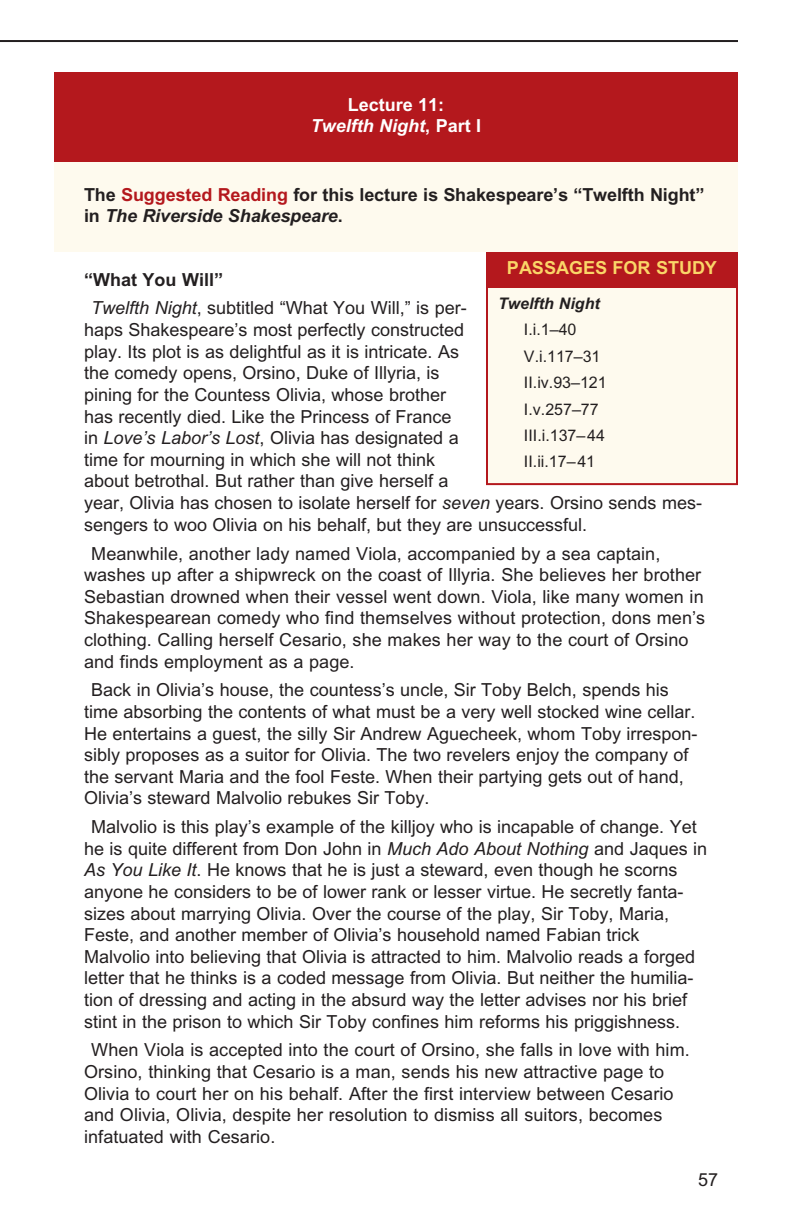
<style>
.page{position:relative;width:792px;height:1224px;background:#fff}
.page>*{position:absolute;margin:0;border:0;box-sizing:border-box;transform-origin:0 0}
.t1{font:18px/21.6px "RB Arial";color:#231f20}
.t2{font:18px "RB Arial Bold";letter-spacing:-.005em;color:#231f20}
.t3{font:18px "RB Arial Bold Italic";letter-spacing:-.005em;color:#231f20}
.t4{font:18px "RB Arial Bold Italic";color:#fff}
.t5{font:18px "RB Arial Bold";color:#fad668}
.t6{font:18px "RB Arial Bold";color:#fff}
.t7{font:16px/26.4px "RB Arial";color:#231f20}
.t8{font:16px "RB Arial Bold Italic";color:#231f20}
.s1{font-family:"RB Arial Bold"}
.s2{color:#b4181d}
.s3{font-family:"RB Arial Italic"}
</style>
<div class="page">
<div style="left:488px;top:254px;width:248px;height:229px;background:#fefaee"></div>
<div style="left:486px;top:252px;width:252px;height:233px;border:2px solid #b4181d"></div>
<div style="left:486px;top:252px;width:252px;height:36px;background:#b4181d"></div>
<div style="left:54px;top:72px;width:684px;height:90px;background:#b4181d"></div>
<div style="left:54px;top:162px;width:684px;height:90px;background:#fefaee"></div>
<hr style="left:0;top:40px;width:738px;height:2px;background:#231f20">
<p class="t6" style="left:348px;top:98px;width:98px">Lecture 11:</p>
<p class="t4" style="left:311px;top:120px;width:172px">Twelfth Night<span class="s1">, Part I</span></p>
<p class="t2" style="left:84px;top:188px;width:622px">The <span class="s2">Suggested Reading</span> for this lecture is Shakespeare’s “Twelfth Night”</p>
<p class="t3" style="left:84px;top:210px;width:260px"><span class="s1">in</span> The Riverside Shakespeare<span class="s1">.</span></p>
<p class="t5" style="left:507px;top:261px;width:212px">PASSAGES FOR STUDY</p>
<p class="t2" style="left:84px;top:273px;width:140px">“What You Will”</p>
<p class="t1" style="left:84px;top:299px;width:620px;text-indent:7px"><span class="s3">Twelfth Night</span>, subtitled “What You Will,” is per-<br>haps Shakespeare’s most perfectly constructed<br>play. Its plot is as delightful as it is intricate. As<br>the comedy opens, Orsino, Duke of Illyria, is<br>pining for the Countess Olivia, whose brother<br>has recently died. Like the Princess of France<br>in <span class="s3">Love’s Labor’s Lost</span>, Olivia has designated a<br>time for mourning in which she will not think<br>about betrothal. But rather than give herself a<br>year, Olivia has chosen to isolate herself for <span class="s3">seven</span> years. Orsino sends mes&shy;sengers to woo Olivia on his behalf, but they are unsuccessful.</p>
<p class="t1" style="left:84px;top:544px;width:623px;text-indent:7px">Meanwhile, another lady named Viola, accompanied by a sea captain, washes up after a shipwreck on the coast of Illyria. She believes her brother Sebastian drowned when their vessel went down. Viola, like many women in Shakespearean comedy who find themselves without protection, dons men’s clothing. Calling herself Cesario, she makes her way to the court of Orsino and finds employment as a page.</p>
<p class="t1" style="left:84px;top:681px;width:615px;text-indent:7px">Back in Olivia’s house, the countess’s uncle, Sir Toby Belch, spends his time absorbing the contents of what must be a very well stocked wine cellar.<br>He entertains a guest, the silly Sir Andrew Aguecheek, whom Toby irrespon&shy;sibly proposes as a suitor for Olivia. The two revelers enjoy the company of the servant Maria and the fool Feste. When their partying gets out of hand, Olivia’s steward Malvolio rebukes Sir Toby.</p>
<p class="t1" style="left:84px;top:818px;width:625px;text-indent:7px">Malvolio is this play’s example of the killjoy who is incapable of change. Yet he is quite different from Don John in <span class="s3">Much Ado About Nothing</span> and Jaques in <span class="s3">As You Like It</span>. He knows that he is just a steward, even though he scorns anyone he considers to be of lower rank or lesser virtue. He secretly fanta&shy;sizes about marrying Olivia. Over the course of the play, Sir Toby, Maria, Feste, and another member of Olivia’s household named Fabian trick Malvolio into believing that Olivia is attracted to him. Malvolio reads a forged letter that he thinks is a coded message from Olivia. But neither the humilia&shy;tion of dressing and acting in the absurd way the letter advises nor his brief stint in the prison to which Sir Toby confines him reforms his priggishness.</p>
<p class="t1" style="left:84px;top:1041px;width:607px;text-indent:7px">When Viola is accepted into the court of Orsino, she falls in love with him.<br>Orsino, thinking that Cesario is a man, sends his new attractive page to Olivia to court her on his behalf. After the first interview between Cesario and Olivia, Olivia, despite her resolution to dismiss all suitors, becomes infatuated with Cesario.</p>
<p class="t8" style="left:498px;top:297px;width:103px">Twelfth Night</p>
<p class="t7" style="left:524px;top:318px;width:84px">I.i.1–40<br>V.i.117–31<br>II.iv.93–121<br>I.v.257–77<br>III.i.137–44<br>II.ii.17–41</p>
<p class="t1" style="left:698px;top:1170px;width:22px">57</p>
</div>
